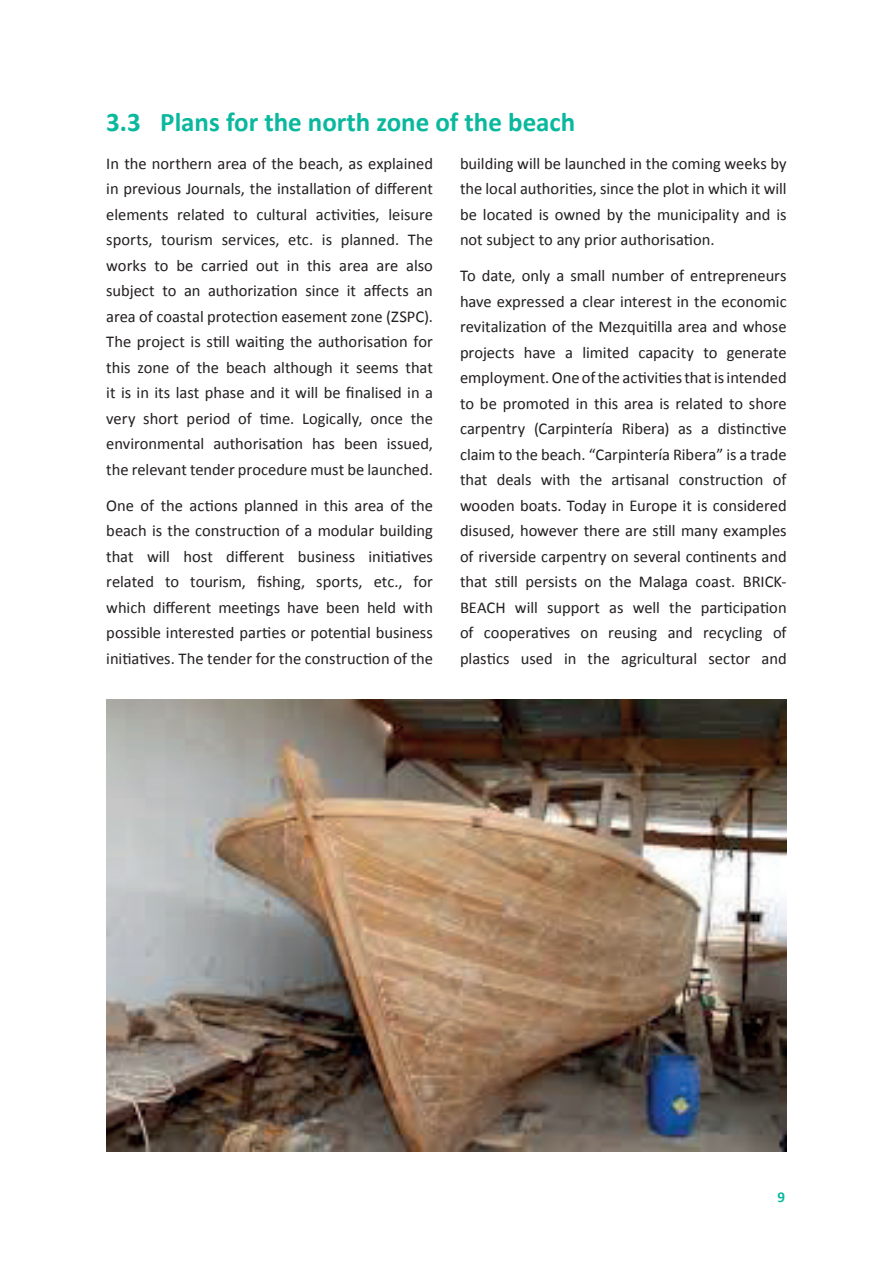
<style>
.page{position:relative;width:893px;height:1263px;background:#fff}
.page>*{position:absolute;margin:0;border:0;box-sizing:border-box;transform-origin:0 0}
.t1{font:700 27px "Calibri";color:#09b89d}
.Para{font:16.5px/25.5px "Calibri";color:#231f20;text-align:justify}
.t2{font:700 15px "Calibri";color:#09b89d}
</style>
<div class="page">
<img style="left:106px;top:699px;width:681px;height:453px">
<h2 class="t1" style="left:106px;top:103px;width:471px">3.3 Plans for the north zone of the beach</h2>
<p class="Para" style="left:106px;top:151px;width:328px">In the northern area of the beach, as explained in previous Journals, the installation of different elements related to cultural activities, leisure sports, tourism services, etc. is planned. The works to be carried out in this area are also subject to an authorization since it affects an area of coastal protection easement zone (ZSPC).<br>The project is still waiting the authorisation for this zone of the beach although it seems that it is in its last phase and it will be finalised in a very short period of time. Logically, once the environmental authorisation has been issued, the relevant tender procedure must be launched.</p>
<p class="Para" style="left:106px;top:493px;width:328px">One of the actions planned in this area of the beach is the construction of a modular building that will host different business initiatives related to tourism, fishing, sports, etc., for which different meetings have been held with possible interested parties or potential business initiatives. The tender for the construction of the</p>
<p class="Para" style="left:460px;top:151px;width:328px">building will be launched in the coming weeks by the local authorities, since the plot in which it will be located is owned by the municipality and is not subject to any prior authorisation.</p>
<p class="Para" style="left:460px;top:263px;width:328px">To date, only a small number of entrepreneurs have expressed a clear interest in the economic revitalization of the Mezquitilla area and whose projects have a limited capacity to generate employment.One ofthe activitiesthatisintended to be promoted in this area is related to shore carpentry (Carpintería Ribera) as a distinctive claim to the beach. “Carpintería Ribera” is a trade that deals with the artisanal construction of wooden boats. Today in Europe it is considered disused, however there are still many examples of riverside carpentry on several continents and that still persists on the Malaga coast. BRICK-BEACH will support as well the participation of cooperatives on reusing and recycling of plastics used in the agricultural sector and</p>
<p class="t2" style="left:777px;top:1186px;width:9px">9</p>
</div>
